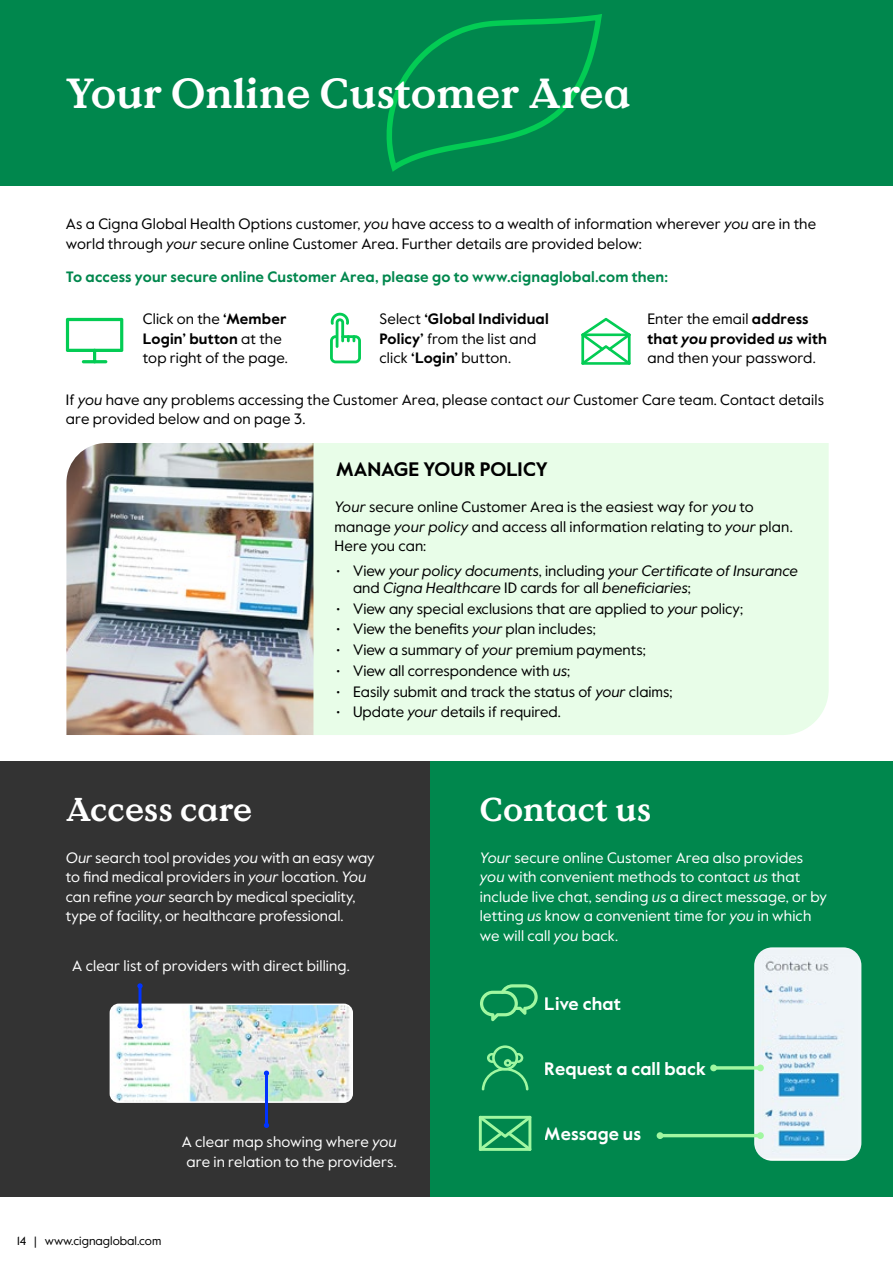
<style>
.page{position:relative;width:893px;height:1263px;background:#fff}
.page>*{position:absolute;margin:0;border:0;box-sizing:border-box;transform-origin:0 0}
.t1{font:700 42px "Value Serif Pro";color:#fff}
.t2{font:700 33px "Value Serif Pro";color:#fff}
.t3{font:700 19.5px "Value Sans Pro";letter-spacing:-.005em;color:#000}
.t4{font:700 18px "Value Sans Pro";letter-spacing:.005em;color:#fff}
.t5{font:15px/19.5px "Value Sans Pro";color:#000}
.t6{font:15px/19.5px "Value Sans Pro";letter-spacing:.005em;color:#fff}
.t7{font:italic 15px/16.5px "Value Sans Pro";color:#000}
.t8{font:700 15px "Value Sans Pro";letter-spacing:.01em;color:#00874d}
.t9{font:12px "Value Sans Pro";color:#000}
.s1{font-style:italic}
.s2{font-weight:700}
.s3{font-weight:700;font-style:italic}
.s4{font-style:normal}
</style>
<div class="page">
<div style="left:313px;top:443px;width:516px;height:292px;background:#e8fde8"></div>
<img style="left:66px;top:443px;width:247px;height:292px">
<div style="left:0;top:761px;width:430px;height:436px;background:#333"></div>
<div style="left:430px;top:761px;width:463px;height:436px;background:#00874d"></div>
<img style="left:110px;top:1006px;width:242px;height:96px">
<div style="left:110px;top:1003px;width:243px;height:100px;border:2px solid #fff;border-radius:9px"></div>
<hr style="left:138px;top:984px;width:3px;height:42px;background:#03f">
<svg style="left:137px;top:983px;width:6px;height:5px"></svg>
<svg style="left:137px;top:1023px;width:6px;height:5px"></svg>
<hr style="left:265px;top:1071px;width:3px;height:54px;background:#03f">
<svg style="left:264px;top:1070px;width:5px;height:6px"></svg>
<svg style="left:264px;top:1123px;width:5px;height:5px"></svg>
<div style="left:0;top:0;width:893px;height:186px;background:#00874d"></div>
<svg style="left:386px;top:14px;width:216px;height:158px"></svg>
<svg style="left:66px;top:318px;width:57px;height:34px"></svg>
<hr style="left:93px;top:349px;width:3px;height:14px;background:#03cc54;border-radius:2px">
<hr style="left:82px;top:360px;width:25px;height:3px;background:#03cc54;border-radius:2px">
<svg style="left:330px;top:313px;width:31px;height:50px"></svg>
<svg style="left:581px;top:318px;width:50px;height:47px"></svg>
<svg style="left:480px;top:984px;width:58px;height:37px"></svg>
<svg style="left:479px;top:1116px;width:53px;height:35px"></svg>
<svg style="left:482px;top:1045px;width:46px;height:45px"></svg>
<img style="left:754px;top:947px;width:107px;height:214px">
<div style="left:778px;top:1005px;width:56px;height:27px;background:#eff4f8"></div>
<hr style="left:660px;top:1134px;width:100px;height:3px;background:#a1f7a1">
<div style="left:657px;top:1132px;width:6px;height:7px;background:#a1f7a1;border-radius:50%"></div>
<div style="left:757px;top:1132px;width:7px;height:7px;background:#a1f7a1;border-radius:50%"></div>
<hr style="left:714px;top:1066px;width:46px;height:3px;background:#a1f7a1">
<div style="left:710px;top:1064px;width:7px;height:7px;background:#a1f7a1;border-radius:50%"></div>
<div style="left:757px;top:1064px;width:7px;height:7px;background:#a1f7a1;border-radius:50%"></div>
<h1 class="t1" style="left:66px;top:68px;width:566px">Your Online Customer Area</h1>
<p class="t5" style="left:66px;top:215px;width:752px">As a Cigna Global Health Options customer, <span class="s1">you</span> have access to a wealth of information wherever <span class="s1">you</span> are in the world through <span class="s1">your</span> secure online Customer Area. Further details are provided below:</p>
<p class="t8" style="left:66px;top:267px;width:604px">To access your secure online Customer Area, please go to www.cignaglobal.com then:</p>
<p class="t5" style="left:143px;top:310px;width:146px">Click on the <span class="s2">‘Member<br>Login’ button</span> at the top right of the page.</p>
<p class="t5" style="left:380px;top:310px;width:171px">Select <span class="s2">‘Global Individual<br>Policy’</span> from the list and click <span class="s2">‘Login’</span> button.</p>
<p class="t5" style="left:647px;top:310px;width:181px">Enter the email <span class="s2">address that</span> <span class="s3">you</span> <span class="s2">provided</span> <span class="s3">us</span> <span class="s2">with </span>and then your password.</p>
<p class="t5" style="left:66px;top:390px;width:760px">If <span class="s1">you</span> have any problems accessing the Customer Area, please contact <span class="s1">our</span> Customer Care team. Contact details are provided below and on page 3.</p>
<h3 class="t3" style="left:336px;top:457px;width:213px">MANAGE YOUR POLICY</h3>
<p class="t5" style="left:334px;top:498px;width:460px"><span class="s1">Your</span> secure online Customer Area is the easiest way for <span class="s1">you</span> to manage <span class="s1">your policy</span> and access all information relating to <span class="s1">your</span> plan.<br>Here you can:</p>
<p class="t7" style="left:353px;top:563px;width:446px;text-indent:-17px"><span class="s4">• View</span> your policy documents<span class="s4">, including</span> your Certificate of Insurance <span class="s4">and</span> Cigna Healthcare <span class="s4">ID cards for all</span> beneficiaries<span class="s4">;</span></p>
<p class="t5" style="left:336px;top:599px;width:409px">• View any special exclusions that are applied to <span class="s1">your</span> policy;</p>
<p class="t5" style="left:336px;top:620px;width:261px">• View the benefits <span class="s1">your</span> plan includes;</p>
<p class="t5" style="left:336px;top:640px;width:311px">• View a summary of <span class="s1">your</span> premium payments;</p>
<p class="t5" style="left:336px;top:661px;width:236px">• View all correspondence with <span class="s1">us</span>;</p>
<p class="t5" style="left:336px;top:682px;width:338px">• Easily submit and track the status of <span class="s1">your</span> claims;</p>
<p class="t5" style="left:336px;top:703px;width:226px">• Update <span class="s1">your</span> details if required.</p>
<h2 class="t2" style="left:66px;top:790px;width:188px">Access care</h2>
<p class="t6" style="left:66px;top:848px;width:310px"><span class="s1">Our</span> search tool provides <span class="s1">you</span> with an easy way to find medical providers in <span class="s1">your</span> location. <span class="s1">You </span>can refine <span class="s1">your</span> search by medical speciality, type of facility, or healthcare professional.</p>
<p class="t6" style="left:72px;top:956px;width:279px">A clear list of providers with direct billing.</p>
<p class="t6" style="left:182px;top:1133px;width:217px;text-align:center">A clear map showing where <span class="s1">you </span>are in relation to the providers.</p>
<p class="t9" style="left:17px;top:1233px;width:146px">14 | www.cignaglobal.com</p>
<h2 class="t2" style="left:480px;top:790px;width:173px">Contact us</h2>
<p class="t6" style="left:480px;top:848px;width:349px"><span class="s1">Your</span> secure online Customer Area also provides <span class="s1">you</span> with convenient methods to contact <span class="s1">us</span> that include live chat, sending <span class="s1">us</span> a direct message, or by letting <span class="s1">us</span> know a convenient time for <span class="s1">you</span> in which we will call <span class="s1">you</span> back.</p>
<p class="t4" style="left:545px;top:992px;width:78px">Live chat</p>
<p class="t4" style="left:545px;top:1057px;width:162px">Request a call back</p>
<p class="t4" style="left:545px;top:1123px;width:98px">Message us</p>
</div>
